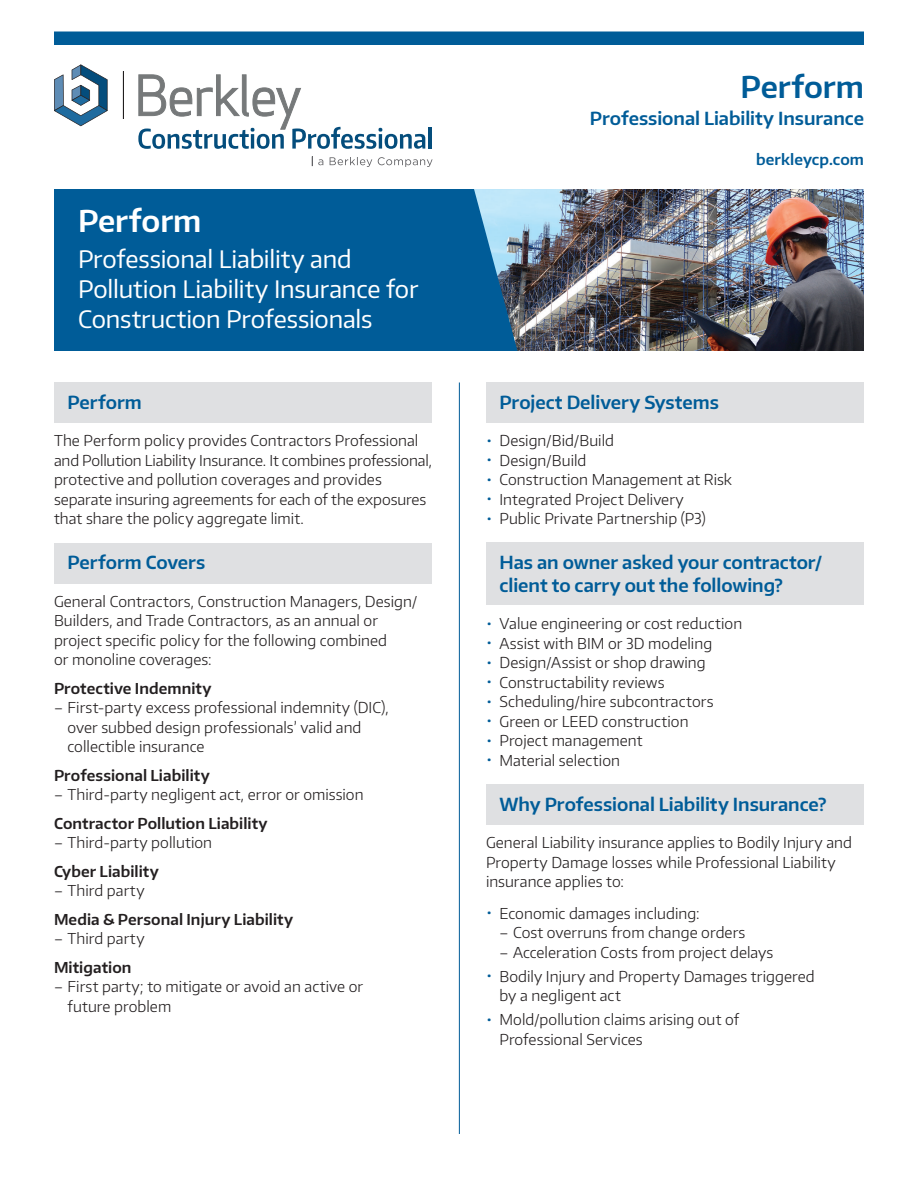
<style>
.page{position:relative;width:918px;height:1188px;background:#fff}
.page>*{position:absolute;margin:0;border:0;box-sizing:border-box;transform-origin:0 0}
.t1{font:600 30px "Encode Sans Normal";color:#fff}
.t2{font:600 30px "Encode Sans Normal";letter-spacing:-.005em;color:#005c98}
.t3{font:24px/30px "Encode Sans Normal";letter-spacing:-.005em;color:#fff}
.t4{font:600 18px/22.5px "Encode Sans Normal";color:#005c98}
.t5{font:300 15px/19.5px "Encode Sans Normal";letter-spacing:.005em;color:#231f20}
.t6{font:600 15px "Encode Sans Normal";letter-spacing:.005em;color:#231f20}
.t7{font:600 15px "Encode Sans Normal";letter-spacing:.005em;color:#005c98}
.s1{font-size:19.5px;color:#005c98}
</style>
<div class="page">
<div style="left:54px;top:189px;width:810px;height:162px;background:#005c98"></div>
<img style="left:474px;top:189px;width:390px;height:162px">
<div style="left:54px;top:382px;width:378px;height:41px;background:#dfe0e2"></div>
<div style="left:486px;top:382px;width:378px;height:41px;background:#dfe0e2"></div>
<div style="left:486px;top:784px;width:378px;height:40px;background:#dfe0e2"></div>
<div style="left:486px;top:542px;width:378px;height:63px;background:#dfe0e2"></div>
<div style="left:54px;top:543px;width:378px;height:41px;background:#dfe0e2"></div>
<hr style="left:459px;top:382px;width:1px;height:752px;background:#005c98">
<div style="left:54px;top:32px;width:810px;height:13px;background:#005c98"></div>
<svg style="left:138px;top:75px;width:287px;height:74px"></svg>
<hr style="left:428px;top:127px;width:4px;height:22px;background:#044d7c">
<hr style="left:123px;top:71px;width:1px;height:48px;background:#211e1e">
<svg style="left:54px;top:64px;width:54px;height:62px"></svg>
<svg style="left:312px;top:156px;width:121px;height:11px"></svg>
<h1 class="t1" style="left:78px;top:201px;width:125px">Perform</h1>
<h2 class="t3" style="left:78px;top:243px;width:342px">Professional Liability and<br>Pollution Liability Insurance for<br>Construction Professionals</h2>
<p class="t4" style="left:68px;top:390px;width:76px">Perform</p>
<p class="t5" style="left:54px;top:430px;width:380px">The Perform policy provides Contractors Professional and Pollution Liability Insurance. It combines professional, protective and pollution coverages and provides separate insuring agreements for each of the exposures that share the policy aggregate limit.</p>
<p class="t4" style="left:68px;top:550px;width:139px">Perform Covers</p>
<p class="t5" style="left:54px;top:591px;width:365px">General Contractors, Construction Managers, Design/ Builders, and Trade Contractors, as an annual or project specific policy for the following combined<br>or monoline coverages:</p>
<p class="t6" style="left:54px;top:678px;width:159px">Protective Indemnity</p>
<p class="t5" style="left:68px;top:697px;width:323px;text-indent:-14px">– First-party excess professional indemnity (DIC), over subbed design professionals’ valid and collectible insurance</p>
<p class="t6" style="left:54px;top:765px;width:157px">Professional Liability</p>
<p class="t5" style="left:54px;top:784px;width:311px">– Third-party negligent act, error or omission</p>
<p class="t6" style="left:54px;top:813px;width:215px">Contractor Pollution Liability</p>
<p class="t5" style="left:54px;top:832px;width:160px">– Third-party pollution</p>
<p class="t6" style="left:54px;top:861px;width:106px">Cyber Liability</p>
<p class="t5" style="left:54px;top:880px;width:92px">– Third party</p>
<p class="t6" style="left:54px;top:909px;width:241px">Media &amp; Personal Injury Liability</p>
<p class="t5" style="left:54px;top:928px;width:92px">–--Third party</p>
<p class="t6" style="left:54px;top:957px;width:79px">Mitigation</p>
<p class="t5" style="left:68px;top:976px;width:297px;text-indent:-14px">– First party; to mitigate or avoid an active or future problem</p>
<h1 class="t2" style="left:741px;top:67px;width:125px">Perform</h1>
<p class="t4" style="left:590px;top:106px;width:276px">Professional Liability Insurance</p>
<p class="t7" style="left:756px;top:150px;width:109px">berkleycp.com</p>
<p class="t4" style="left:500px;top:390px;width:221px">Project Delivery Systems</p>
<p class="t5" style="left:486px;top:430px;width:130px"><span class="s1">•</span> Design/Bid/Build</p>
<p class="t5" style="left:486px;top:450px;width:102px"><span class="s1">•</span> Design/Build</p>
<p class="t5" style="left:486px;top:469px;width:247px"><span class="s1">•</span> Construction Management at Risk</p>
<p class="t5" style="left:486px;top:489px;width:199px"><span class="s1">•</span> Integrated Project Delivery</p>
<p class="t5" style="left:486px;top:508px;width:221px"><span class="s1">•</span> Public Private Partnership (P3)</p>
<p class="t4" style="left:500px;top:550px;width:324px">Has an owner asked your contractor/ client to carry out the following?</p>
<p class="t5" style="left:486px;top:613px;width:258px"><span class="s1">•</span> Value engineering or cost reduction</p>
<p class="t5" style="left:486px;top:633px;width:228px"><span class="s1">•</span> Assist with BIM or 3D modeling</p>
<p class="t5" style="left:486px;top:652px;width:221px"><span class="s1">•</span> Design/Assist or shop drawing</p>
<p class="t5" style="left:486px;top:672px;width:180px"><span class="s1">•</span> Constructability reviews</p>
<p class="t5" style="left:486px;top:691px;width:229px"><span class="s1">•</span> Scheduling/hire subcontractors</p>
<p class="t5" style="left:486px;top:711px;width:204px"><span class="s1">•</span> Green or LEED construction</p>
<p class="t5" style="left:486px;top:730px;width:158px"><span class="s1">•</span> Project management</p>
<p class="t5" style="left:486px;top:750px;width:136px"><span class="s1">•</span> Material selection</p>
<p class="t4" style="left:500px;top:792px;width:329px">Why Professional Liability Insurance?</p>
<p class="t5" style="left:486px;top:832px;width:367px">General Liability insurance applies to Bodily Injury and<br>Property Damage losses while Professional Liability insurance applies to:</p>
<p class="t5" style="left:486px;top:903px;width:215px"><span class="s1">•</span> Economic damages including:</p>
<p class="t5" style="left:500px;top:922px;width:247px">– Cost overruns from change orders</p>
<p class="t5" style="left:500px;top:942px;width:275px">– Acceleration Costs from project delays</p>
<p class="t5" style="left:500px;top:966px;width:317px;text-indent:-14px"><span class="s1">•</span> Bodily Injury and Property Damages triggered by a negligent act</p>
<p class="t5" style="left:500px;top:1009px;width:241px;text-indent:-14px"><span class="s1">•</span> Mold/pollution claims arising out of<br>Professional Services</p>
</div>
